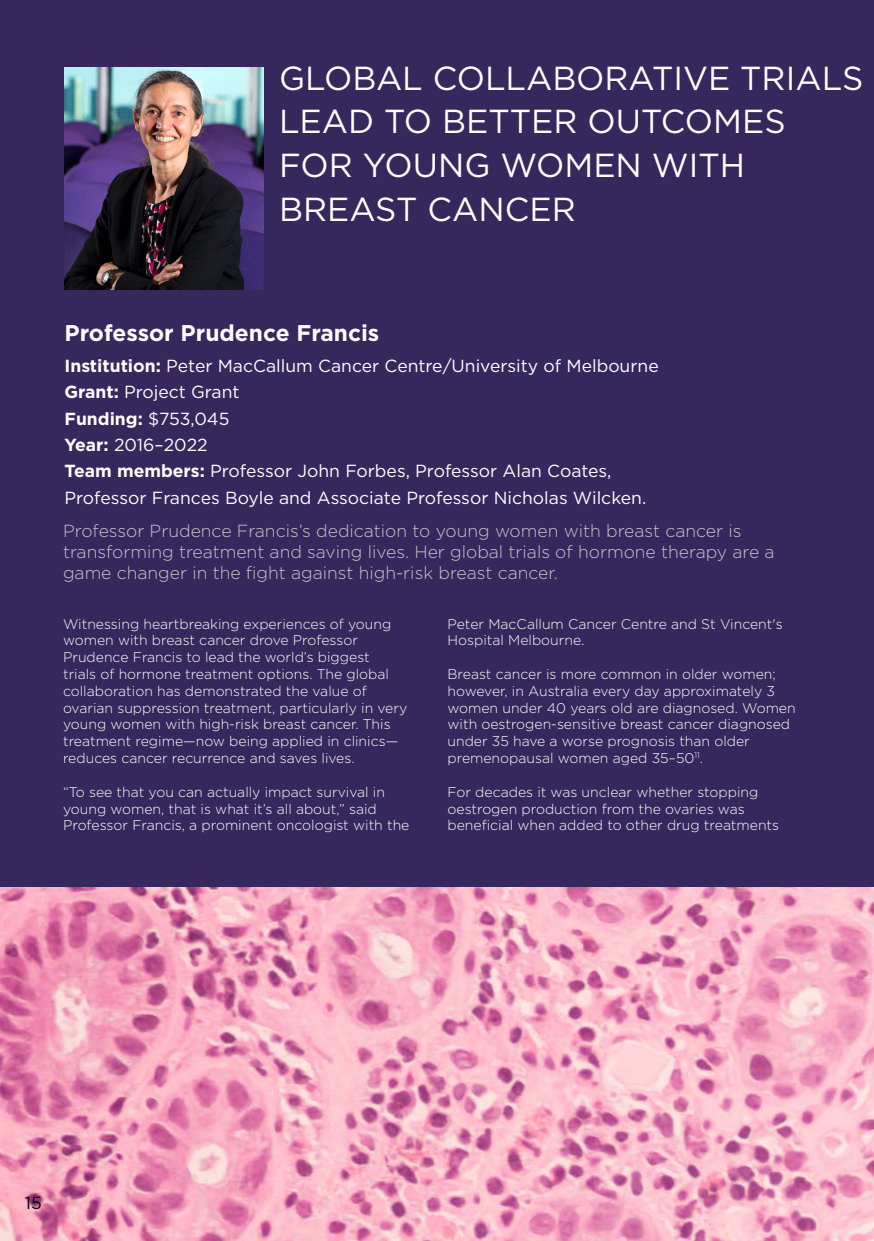
<style>
.page{position:relative;width:874px;height:1241px;background:#fff}
.page>*{position:absolute;margin:0;border:0;box-sizing:border-box;transform-origin:0 0}
.HEADING_2{font:33.25px/43.8px "Gotham";color:#fff}
.Name_title{font:700 22.75px "Gotham";color:#fff}
.Program_grant{font:17.5px/26.2px "Gotham";color:#fff}
.Body_-_intro{font:300 17.5px/21px "Gotham";color:#d1c0cb}
.Program_grant-2{font:700 17.5px "Gotham";color:#fff}
.t1{font:17.5px "Gotham";color:#000}
.Body_-_Left_Aligned{font:300 14px/16.8px "Gotham";color:#fff}
.s1{font-weight:700}
.s2{font-weight:400}
</style>
<div class="page">
<div style="left:0;top:0;width:873px;height:1240px;background:#36275d"></div>
<img style="left:64px;top:67px;width:199px;height:223px">
<img style="left:0;top:887px;width:873px;height:353px">
<h2 class="HEADING_2" style="left:279px;top:55px;width:585px">GLOBAL COLLABORATIVE TRIALS<br>LEAD TO BETTER OUTCOMES</h2>
<h2 class="HEADING_2" style="left:279px;top:143px;width:467px">FOR YOUNG WOMEN WITH</h2>
<h2 class="HEADING_2" style="left:279px;top:187px;width:298px">BREAST CANCER</h2>
<p class="Name_title" style="left:64px;top:318px;width:316px">Professor Prudence Francis</p>
<p class="Program_grant" style="left:64px;top:352px;width:595px"><span class="s1">Institution:</span> Peter MacCallum Cancer Centre/University of Melbourne<br><span class="s1">Grant:</span> Project Grant</p>
<p class="Program_grant-2" style="left:64px;top:407px;width:166px">Funding: <span class="s2">$753,045</span></p>
<p class="Program_grant" style="left:64px;top:431px;width:144px"><span class="s1">Year:</span> 2016–2022</p>
<p class="Program_grant" style="left:64px;top:457px;width:583px"><span class="s1">Team members:</span> Professor John Forbes, Professor Alan Coates,<br>Professor Frances Boyle and Associate Professor Nicholas Wilcken.</p>
<p class="Body_-_intro" style="left:63px;top:519px;width:712px">Professor Prudence Francis’s dedication to young women with breast cancer is transforming treatment and saving lives. Her global trials of hormone therapy are a game changer in the fight against high-risk breast cancer.</p>
<p class="Body_-_Left_Aligned" style="left:63px;top:614px;width:345px">Witnessing heartbreaking experiences of young women with breast cancer drove Professor Prudence Francis to lead the world’s biggest<br>trials of hormone treatment options. The global collaboration has demonstrated the value of ovarian suppression treatment, particularly in very young women with high-risk breast cancer. This treatment regime—now being applied in clinics— reduces cancer recurrence and saves lives.</p>
<p class="Body_-_Left_Aligned" style="left:63px;top:782px;width:348px">“To see that you can actually impact survival in young women, that is what it’s all about,” said<br>Professor Francis, a prominent oncologist with the</p>
<p class="Body_-_Left_Aligned" style="left:447px;top:614px;width:336px">Peter MacCallum Cancer Centre and St Vincent's<br>Hospital Melbourne.</p>
<p class="Body_-_Left_Aligned" style="left:447px;top:665px;width:349px">Breast cancer is more common in older women; however, in Australia every day approximately 3 women under 40 years old are diagnosed. Women with oestrogen-sensitive breast cancer diagnosed under 35 have a worse prognosis than older premenopausal women aged 35–50<sup>11</sup>.</p>
<p class="Body_-_Left_Aligned" style="left:447px;top:782px;width:333px">For decades it was unclear whether stopping oestrogen production from the ovaries was beneficial when added to other drug treatments</p>
<p class="t1" style="left:25px;top:1190px;width:18px">15</p>
</div>
